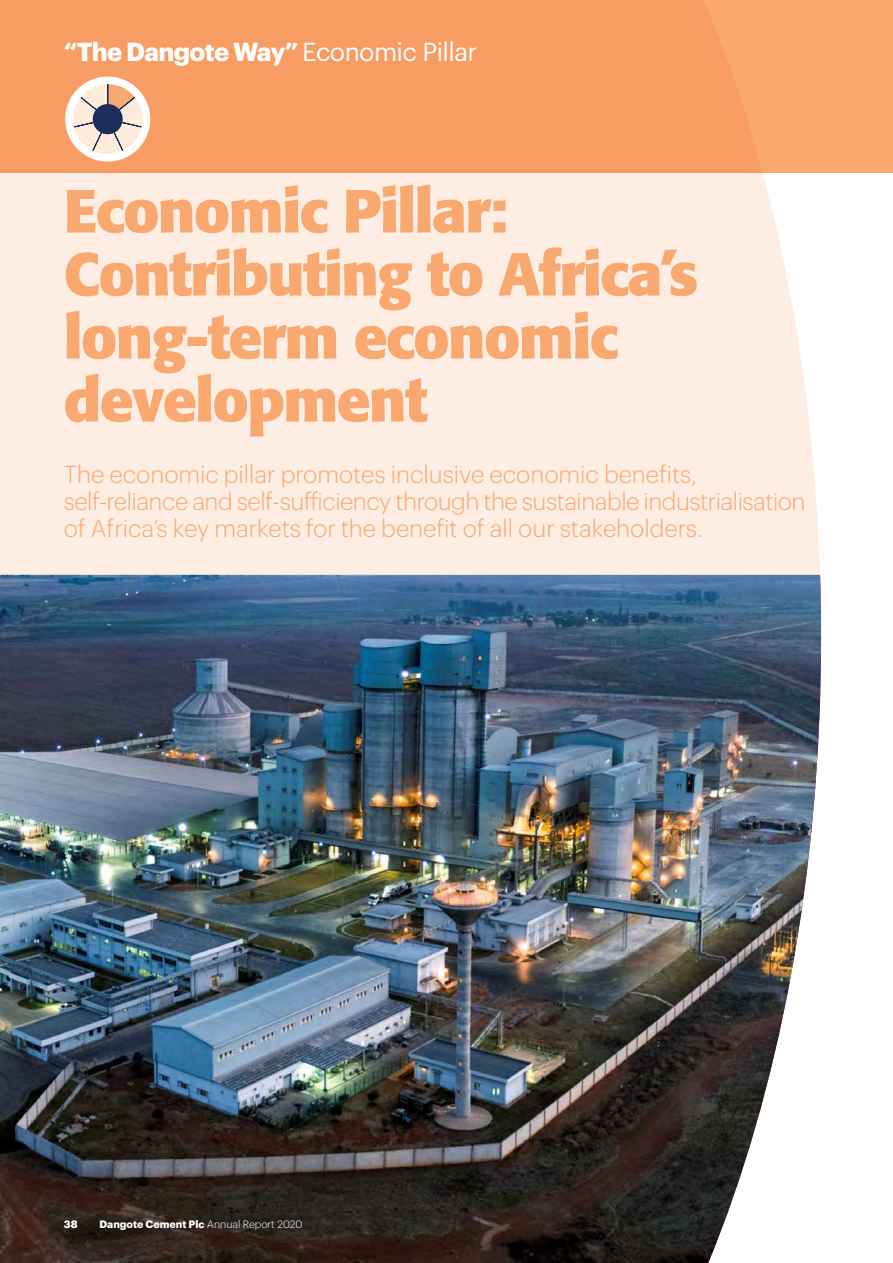
<style>
.page{position:relative;width:893px;height:1263px;background:#fff}
.page>*{position:absolute;margin:0;border:0;box-sizing:border-box;transform-origin:0 0}
.Main_heading{font:700 60px/63px "Formata BQ";letter-spacing:-.025em;color:#f9a86f}
.Page_Title{font:700 25.5px "Graphik";letter-spacing:-.025em;color:#fff}
.Intro_Text{font:300 24px/27px "Graphik";color:#f9a86f}
.Page_Folio{font:700 10.5px "Graphik";color:#fff}
.Page_Number{font:700 10.5px "Graphik";color:#fff}
.s1{font-weight:400}
.s2{font-weight:300}
</style>
<div class="page">
<div style="left:0;top:0;width:893px;height:172px;background:#f9a86f"></div>
<svg style="left:0;top:0;width:821px;height:575px;fill:#fdede2"></svg>
<div style="left:65px;top:77px;width:85px;height:85px;background:#fff;border-radius:50%"></div>
<svg style="left:73px;top:84px;width:70px;height:70px"></svg>
<div style="left:93px;top:104px;width:30px;height:30px;background:#1b2d59;border-radius:50%"></div>
<img style="left:0;top:575px;width:821px;height:688px">
<p class="Page_Title" style="left:64px;top:32px;width:415px">“The Dangote Way” <span class="s1">Economic Pillar</span></p>
<p class="Main_heading" style="left:64px;top:179px;width:636px">Economic Pillar:<br>Contributing to Africa’s long‑term economic development</p>
<p class="Intro_Text" style="left:64px;top:458px;width:743px">The economic pillar promotes inclusive economic benefits, self‑reliance and self-sufficiency through the sustainable industrialisation of Africa’s key markets for the benefit of all our stakeholders.</p>
<p class="Page_Number" style="left:64px;top:1216px;width:15px">38</p>
<p class="Page_Folio" style="left:99px;top:1216px;width:204px">Dangote Cement Plc <span class="s2">Annual Report 2020</span></p>
</div>
